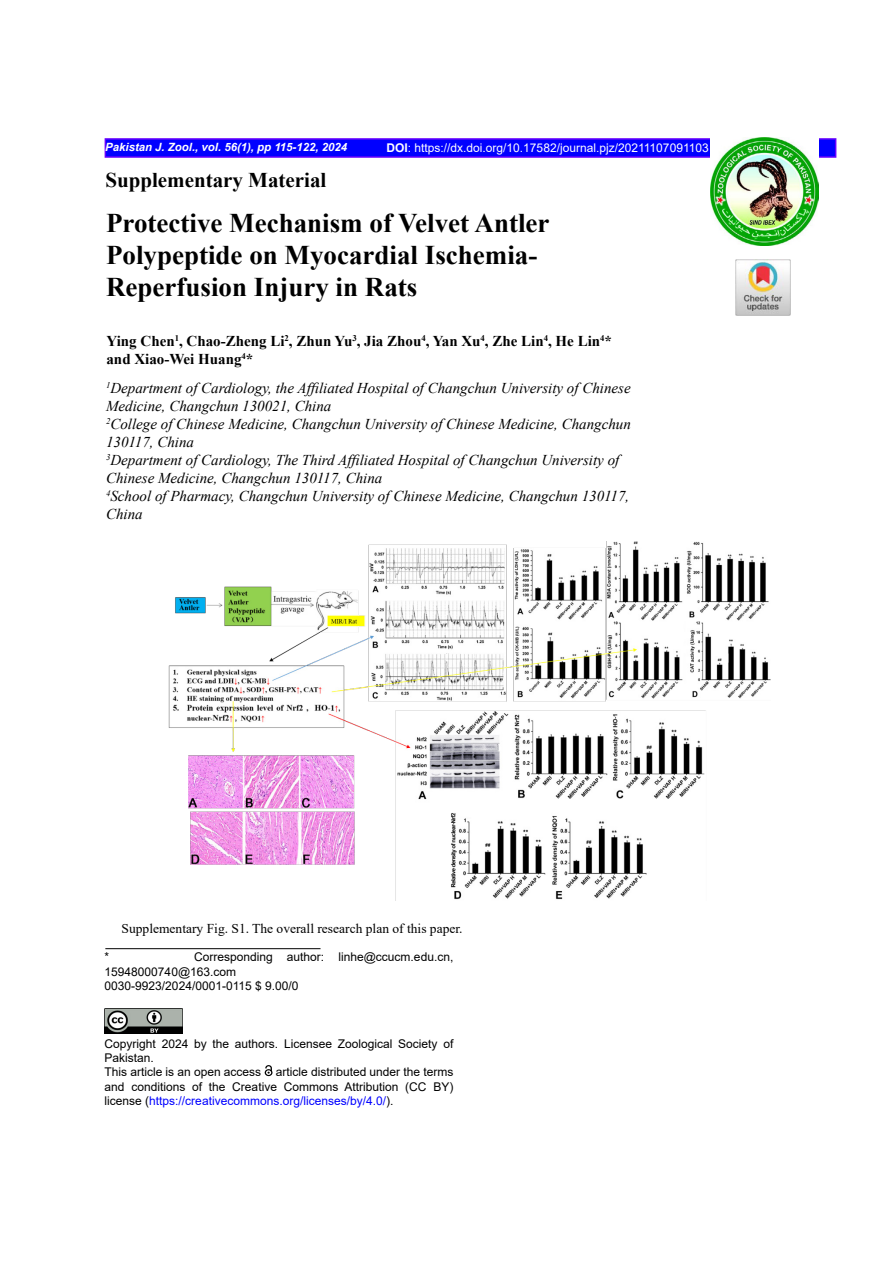
<style>
.page{position:relative;width:893px;height:1263px;background:#fff}
.page>*{position:absolute;margin:0;border:0;box-sizing:border-box;transform-origin:0 0}
.t1{font:700 27px/32.4px "Times New Roman";color:#000}
.t2{font:700 21px "Times New Roman";color:#000}
.t3{font:italic 15px/18px "Times New Roman";color:#000}
.t4{font:700 15px/18px "Times New Roman";color:#000}
.t5{font:13.5px "Times New Roman";color:#000}
.t6{font:12px/14.4px "Arial";color:#000}
.t7{font:12px "Arial";color:#fff}
.t8{font:italic 700 11.4px "Arial";color:#fff}
.s1{font-weight:700}
.s2{color:#00f}
</style>
<div class="page">
<div style="left:105px;top:138px;width:731px;height:20px;background:#00f;border:2px solid #60f"></div>
<img style="left:710px;top:138px;width:108px;height:108px">
<img style="left:169px;top:541px;width:601px;height:359px">
<img style="left:105px;top:1008px;width:77px;height:25px">
<svg style="left:265px;top:1065px;width:7px;height:11px"></svg>
<hr style="left:105px;top:948px;width:215px;height:1px;background:#000">
<img style="left:735px;top:260px;width:56px;height:55px">
<p class="t8" style="left:105px;top:139px;width:243px">Pakistan J. Zool., vol. 56(1), pp 115-122, 2024</p>
<p class="t7" style="left:387px;top:139px;width:324px"><span class="s1">DOI</span>: https://dx.doi.org/10.17582/journal.pjz/20211107091103</p>
<h2 class="t2" style="left:105px;top:165px;width:223px">Supplementary Material</h2>
<h1 class="t1" style="left:106px;top:206px;width:445px">Protective Mechanism of Velvet Antler<br>Polypeptide on Myocardial Ischemia-<br>Reperfusion Injury in Rats</h1>
<p class="t4" style="left:106px;top:331px;width:507px">Ying Chen<sup>1</sup>, Chao-Zheng Li<sup>2</sup>, Zhun Yu<sup>3</sup>, Jia Zhou<sup>4</sup>, Yan Xu<sup>4</sup>, Zhe Lin<sup>4</sup>, He Lin<sup>4</sup>* and Xiao-Wei Huang<sup>4</sup>*</p>
<p class="t3" style="left:106px;top:379px;width:526px"><sup>1</sup>Department of Cardiology, the Affiliated Hospital of Changchun University of Chinese Medicine, Changchun 130021, China<br><sup>2</sup>College of Chinese Medicine, Changchun University of Chinese Medicine, Changchun 130117, China<br><sup>3</sup>Department of Cardiology, The Third Affiliated Hospital of Changchun University of Chinese Medicine, Changchun 130117, China<br><sup>4</sup>School of Pharmacy, Changchun University of Chinese Medicine, Changchun 130117, China</p>
<p class="t5" style="left:122px;top:918px;width:342px">Supplementary Fig. S1. The overall research plan of this paper.</p>
<p class="t6" style="left:105px;top:950px;width:350px;text-indent:89px">Corresponding author: linhe@ccucm.edu.cn,<br>15948000740@163.com<br>0030-9923/2024/0001-0115 $ 9.00/0</p>
<p class="t6" style="left:105px;top:950px;width:6px">*</p>
<p class="t6" style="left:105px;top:1036px;width:350px">Copyright 2024 by the authors. Licensee Zoological Society of Pakistan.<br>This article is an open access article distributed under the terms and conditions of the Creative Commons Attribution (CC BY) license (<span class="s2">https://creativecommons.org/licenses/by/4.0/</span>).</p>
</div>
